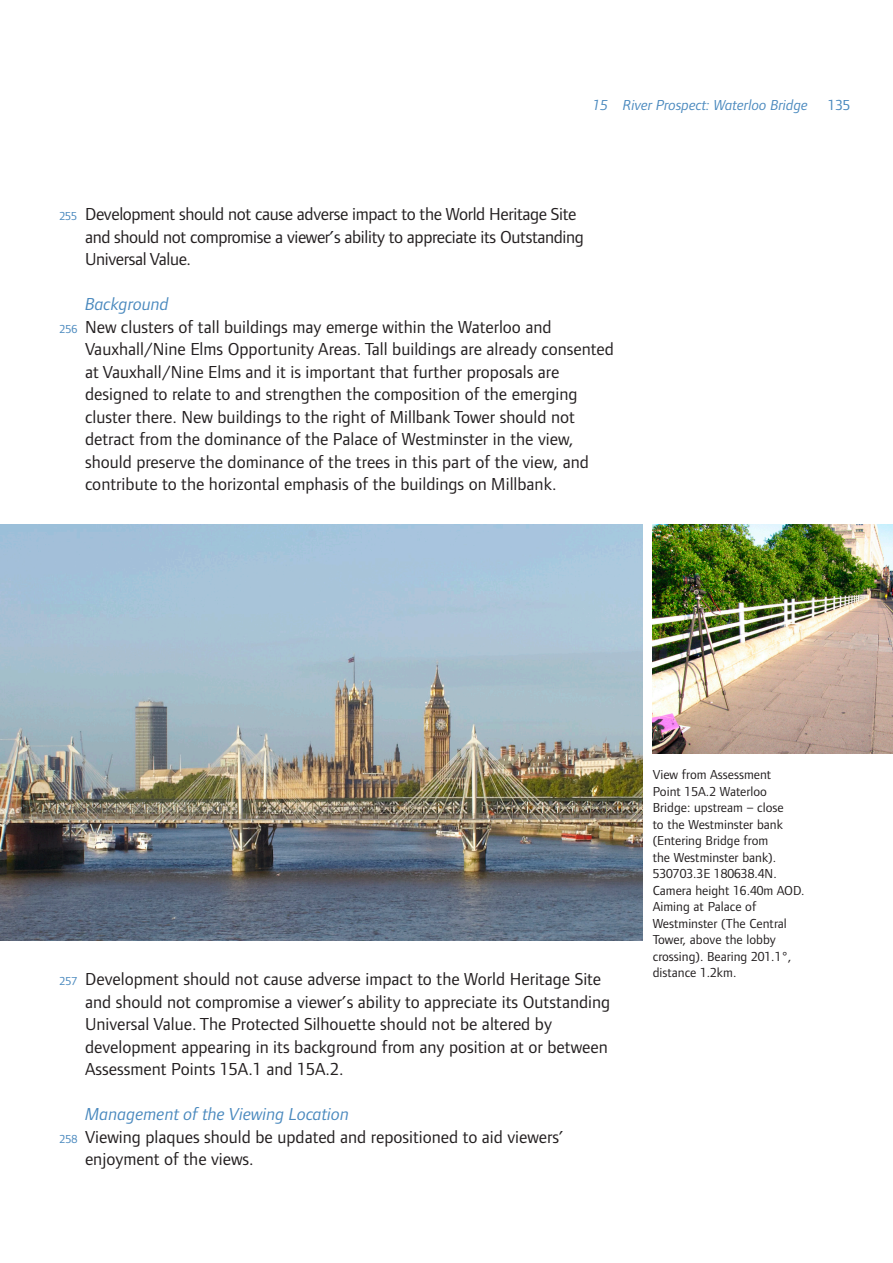
<style>
.page{position:relative;width:893px;height:1263px;background:#fff}
.page>*{position:absolute;margin:0;border:0;box-sizing:border-box;transform-origin:0 0}
.SPGclause{font:18px/22.5px "Foundry Form Sans";color:#231f20}
.SPGclause-2{font:18px/22.5px "Foundry Form Sans";letter-spacing:-.02em;color:#231f20}
.SPGsubhead{font:italic 18px "Foundry Form Sans";color:#4a89be}
.t1{font:italic 15px "Foundry Form Sans";color:#4a89be}
.t2{font:15px "Foundry Form Sans";color:#4a89be}
.esDescription{font:13.5px/16.5px "Foundry Form Sans";color:#231f20}
.s1{font-size:12px;color:#4a89be}
</style>
<div class="page">
<img style="left:653px;top:524px;width:240px;height:230px">
<img style="left:0;top:524px;width:642px;height:417px">
<p class="t1" style="left:593px;top:97px;width:216px">15 River Prospect: Waterloo Bridge</p>
<p class="t2" style="left:828px;top:97px;width:24px">135</p>
<p class="SPGclause-2" style="left:85px;top:203px;width:500px;text-indent:-26px"><span class="s1">255</span> Development should not cause adverse impact to the World Heritage Site and should not compromise a viewer’s ability to appreciate its Outstanding<br>Universal Value.</p>
<p class="SPGsubhead" style="left:85px;top:294px;width:85px">Background</p>
<p class="SPGclause" style="left:85px;top:315px;width:530px;text-indent:-26px"><span class="s1">256</span> New clusters of tall buildings may emerge within the Waterloo and Vauxhall/Nine Elms Opportunity Areas. Tall buildings are already consented at Vauxhall/Nine Elms and it is important that further proposals are designed to relate to and strengthen the composition of the emerging cluster there. New buildings to the right of Millbank Tower should not detract from the dominance of the Palace of Westminster in the view, should preserve the dominance of the trees in this part of the view, and contribute to the horizontal emphasis of the buildings on Millbank.</p>
<p class="SPGclause" style="left:85px;top:968px;width:527px;text-indent:-26px"><span class="s1">257</span> Development should not cause adverse impact to the World Heritage Site and should not compromise a viewer’s ability to appreciate its Outstanding Universal Value. The Protected Silhouette should not be altered by development appearing in its background from any position at or between Assessment Points 15A.1 and 15A.2.</p>
<p class="SPGsubhead" style="left:85px;top:1104px;width:266px">Management of the Viewing Location</p>
<p class="SPGclause" style="left:85px;top:1125px;width:480px;text-indent:-26px"><span class="s1">258</span> Viewing plaques should be updated and repositioned to aid viewers’ enjoyment of the views.</p>
<p class="esDescription" style="left:653px;top:766px;width:153px">View from Assessment<br>Point 15A.2 Waterloo<br>Bridge: upstream – close<br>to the Westminster bank (Entering Bridge from<br>the Westminster bank).<br>530703.3E 180638.4N.<br>Camera height 16.40m AOD.<br>Aiming at Palace of<br>Westminster (The Central<br>Tower, above the lobby crossing). Bearing 201.1°, distance 1.2km.</p>
</div>
